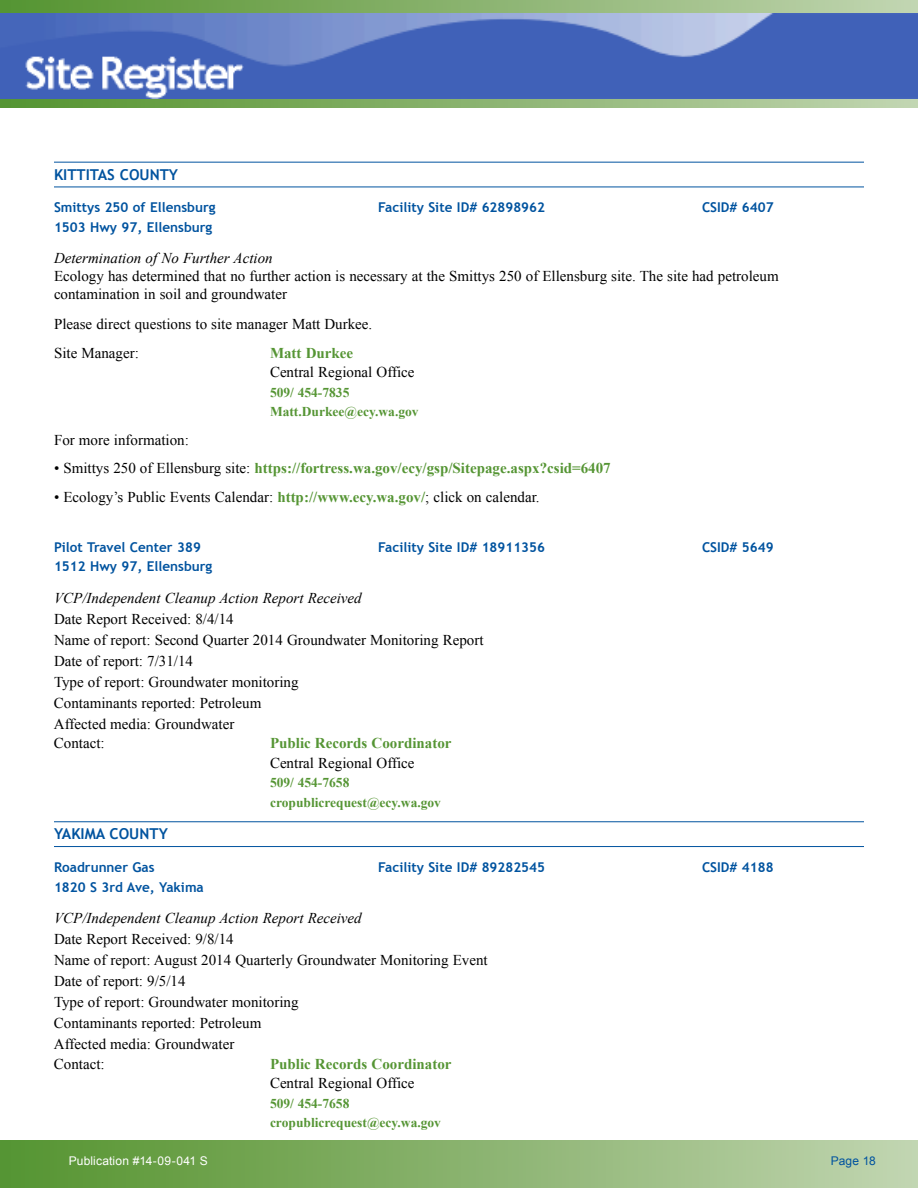
<style>
.page{position:relative;width:918px;height:1188px;background:#fff}
.page>*{position:absolute;margin:0;border:0;box-sizing:border-box;transform-origin:0 0}
.t1{font:15px/21px "Times New Roman";color:#000}
.t2{font:700 15px "Times New Roman";color:#559534}
.t3{font:italic 15px "Times New Roman";color:#000}
.t4{font:700 15px "Trebuchet MS";color:#00539f}
.t5{font:700 13.5px "Trebuchet MS";color:#00539f}
.t6{font:700 13.5px/19.5px "Times New Roman";color:#559534}
.t7{font:12px "Arial";letter-spacing:.01em;color:#fff}
.t8{font:12px "Arial";letter-spacing:.005em;color:#00539f}
.s1{font-weight:400;color:#000}
.s2{font-weight:700;color:#559534}
</style>
<div class="page">
<svg style="left:0;top:0;width:918px;height:13px;background:#89b36e"></svg>
<svg style="left:0;top:99px;width:918px;height:9px;background:#89b36e"></svg>
<img style="left:0;top:13px;width:918px;height:86px">
<hr style="left:54px;top:162px;width:810px;height:1px;background:#00539f">
<hr style="left:54px;top:187px;width:810px;height:1px;background:#00539f">
<hr style="left:54px;top:821px;width:810px;height:1px;background:#00539f">
<hr style="left:54px;top:846px;width:810px;height:1px;background:#00539f">
<div style="left:0;top:1141px;width:918px;height:47px;background:linear-gradient(to right,#54932e,#c0d4af)"></div>
<p class="t4" style="left:54px;top:165px;width:126px">Kittitas County</p>
<p class="t5" style="left:54px;top:199px;width:163px">Smittys 250 of Ellensburg</p>
<p class="t5" style="left:378px;top:199px;width:169px">Facility Site ID# 62898962</p>
<p class="t5" style="left:702px;top:199px;width:73px">CSID# 6407</p>
<p class="t5" style="left:54px;top:219px;width:160px">1503 Hwy 97, Ellensburg</p>
<p class="t3" style="left:54px;top:248px;width:220px">Determination of No Further Action</p>
<p class="t1" style="left:54px;top:267px;width:726px;line-height:18px">Ecology has determined that no further action is necessary at the Smittys 250 of Ellensburg site. The site had petroleum contamination in soil and groundwater</p>
<p class="t1" style="left:54px;top:310px;width:320px;line-height:28.5px">Please direct questions to site manager Matt Durkee.<br>Site Manager:</p>
<p class="t2" style="left:270px;top:343px;width:85px">Matt Durkee</p>
<p class="t1" style="left:270px;top:362px;width:146px">Central Regional Office</p>
<p class="t6" style="left:270px;top:382px;width:150px">509/ 454-7835<br>Matt.Durkee@ecy.wa.gov</p>
<p class="t1" style="left:54px;top:429px;width:136px">For more information:</p>
<p class="t2" style="left:54px;top:458px;width:558px"><span class="s1">• Smittys 250 of Ellensburg site:</span> https://fortress.wa.gov/ecy/gsp/Sitepage.aspx?csid=6407</p>
<p class="t1" style="left:54px;top:486px;width:487px">• Ecology’s Public Events Calendar: <span class="s2">http://www.ecy.wa.gov/</span>; click on calendar.</p>
<p class="t5" style="left:54px;top:538px;width:148px">Pilot Travel Center 389</p>
<p class="t5" style="left:378px;top:538px;width:169px">Facility Site ID# 18911356</p>
<p class="t5" style="left:702px;top:538px;width:73px">CSID# 5649</p>
<p class="t5" style="left:54px;top:558px;width:160px">1512 Hwy 97, Ellensburg</p>
<p class="t3" style="left:54px;top:587px;width:309px">VCP/Independent Cleanup Action Report Received</p>
<p class="t1" style="left:54px;top:608px;width:431px">Date Report Received: 8/4/14<br>Name of report: Second Quarter 2014 Groundwater Monitoring Report Date of report: 7/31/14<br>Type of report: Groundwater monitoring<br>Contaminants reported: Petroleum<br>Affected media: Groundwater</p>
<p class="t1" style="left:54px;top:732px;width:52px">Contact:</p>
<p class="t2" style="left:270px;top:733px;width:183px">Public Records Coordinator</p>
<p class="t1" style="left:270px;top:752px;width:146px">Central Regional Office</p>
<p class="t6" style="left:270px;top:772px;width:173px">509/ 454-7658 cropublicrequest@ecy.wa.gov</p>
<p class="t4" style="left:54px;top:825px;width:115px">Yakima County</p>
<p class="t5" style="left:54px;top:859px;width:102px">Roadrunner Gas</p>
<p class="t5" style="left:378px;top:859px;width:169px">Facility Site ID# 89282545</p>
<p class="t5" style="left:702px;top:859px;width:73px">CSID# 4188</p>
<p class="t5" style="left:54px;top:878px;width:151px">1820 S 3rd Ave, Yakima</p>
<p class="t3" style="left:54px;top:908px;width:309px">VCP/Independent Cleanup Action Report Received</p>
<p class="t1" style="left:54px;top:928px;width:435px">Date Report Received: 9/8/14<br>Name of report: August 2014 Quarterly Groundwater Monitoring Event Date of report: 9/5/14<br>Type of report: Groundwater monitoring<br>Contaminants reported: Petroleum<br>Affected media: Groundwater</p>
<p class="t1" style="left:54px;top:1053px;width:52px">Contact:</p>
<p class="t2" style="left:270px;top:1053px;width:183px">Public Records Coordinator</p>
<p class="t1" style="left:270px;top:1072px;width:146px">Central Regional Office</p>
<p class="t6" style="left:270px;top:1093px;width:173px">509/ 454-7658 cropublicrequest@ecy.wa.gov</p>
<p class="t7" style="left:69px;top:1153px;width:141px">Publication #14-09-041 S</p>
<p class="t8" style="left:831px;top:1153px;width:47px">Page 18</p>
</div>
